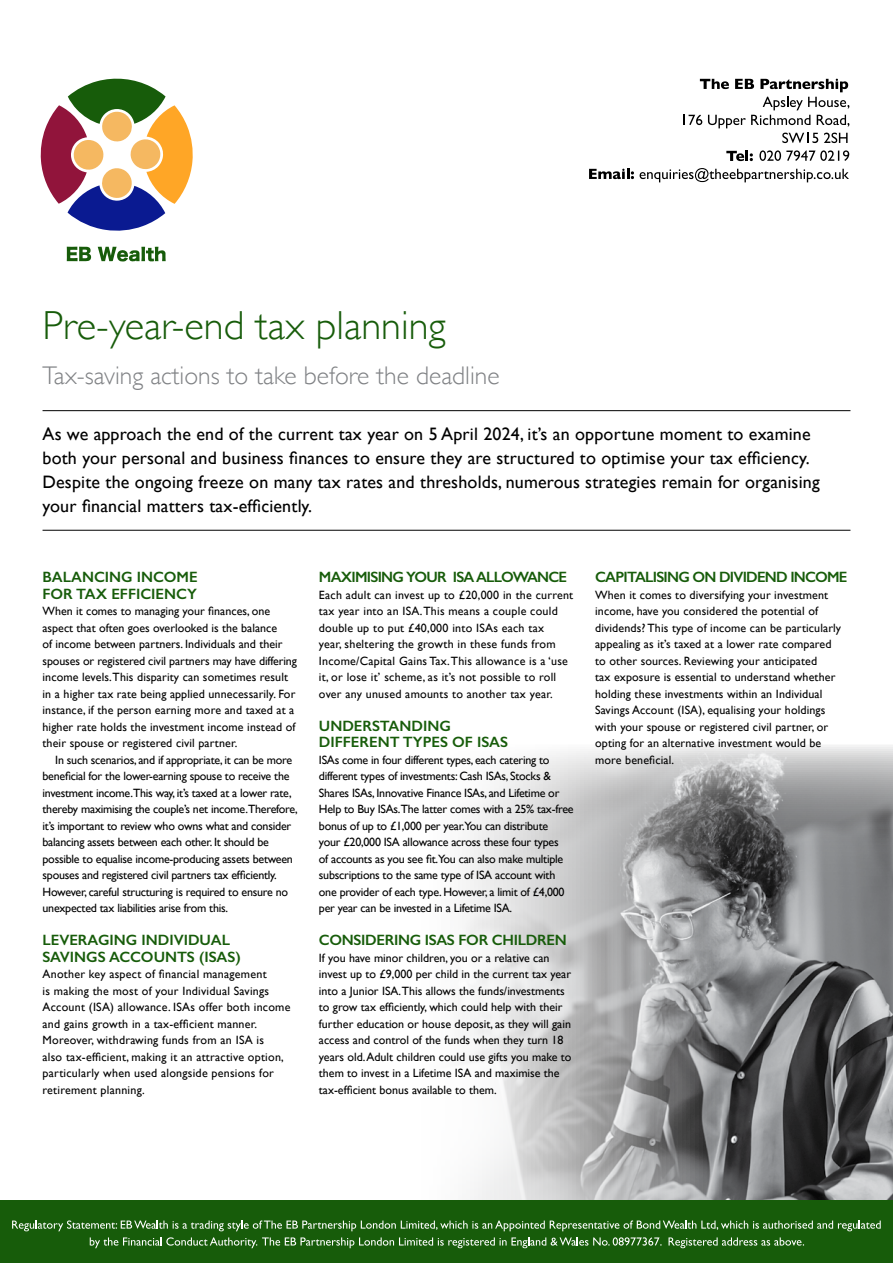
<style>
.page{position:relative;width:893px;height:1263px;background:#fff}
.page>*{position:absolute;margin:0;border:0;box-sizing:border-box;transform-origin:0 0}
.t1{font:300 40.5px "Gill Sans";color:#175c0a}
.t2{font:300 25.5px "Gill Sans";color:#808285}
.t3{font:18px/24px "Gill Sans";letter-spacing:.01em;color:#000}
.t4{font:600 15px/16.5px "Gill Sans";letter-spacing:-.01em;color:#175c0a}
.t5{font:600 15px "Gill Sans";letter-spacing:-.05em;color:#175c0a}
.t6{font:12px/16.5px "Gill Sans";color:#000}
.t7{font:12px/16.5px "Gill Sans";letter-spacing:-.02em;color:#000}
.t8{font:12px/16.5px "Gill Sans";letter-spacing:.02em;color:#000}
</style>
<div class="page">
<img style="left:466px;top:745px;width:427px;height:455px">
<hr style="left:43px;top:410px;width:807px;height:1px;background:#000">
<hr style="left:43px;top:530px;width:807px;height:1px;background:#000">
<div style="left:0;top:1200px;width:893px;height:63px;background:#175c0a"></div>
<svg style="left:12px;top:1220px;width:869px;height:11px"></svg>
<svg style="left:90px;top:1237px;width:572px;height:11px"></svg>
<svg style="left:668px;top:1237px;width:136px;height:11px"></svg>
<svg style="left:40px;top:78px;width:153px;height:153px"></svg>
<svg style="left:67px;top:247px;width:24px;height:14px"></svg>
<svg style="left:98px;top:247px;width:68px;height:15px"></svg>
<svg style="left:683px;top:79px;width:166px;height:64px"></svg>
<svg style="left:726px;top:151px;width:27px;height:10px"></svg>
<svg style="left:589px;top:169px;width:45px;height:10px"></svg>
<svg style="left:640px;top:168px;width:209px;height:14px"></svg>
<svg style="left:759px;top:150px;width:90px;height:11px"></svg>
<h1 class="t1" style="left:43px;top:303px;width:405px">Pre-year-end tax planning</h1>
<h2 class="t2" style="left:43px;top:361px;width:458px">Tax-saving actions to take before the deadline</h2>
<p class="t3" style="left:43px;top:422px;width:779px">As we approach the end of the current tax year on 5 April 2024, it’s an opportune moment to examine both your personal and business finances to ensure they are structured to optimise your tax efficiency.<br>Despite the ongoing freeze on many tax rates and thresholds, numerous strategies remain for organising your financial matters tax-efficiently.</p>
<p class="t4" style="left:43px;top:569px;width:157px">BALANCING INCOME<br>FOR TAX EFFICIENCY</p>
<p class="t6" style="left:43px;top:603px;width:256px">When it comes to managing your finances, one aspect that often goes overlooked is the balance<br>of income between partners. Individuals and their spouses or registered civil partners may have differing income levels. This disparity can sometimes result in a higher tax rate being applied unnecessarily. For instance, if the person earning more and taxed at a higher rate holds the investment income instead of their spouse or registered civil partner.</p>
<p class="t7" style="left:43px;top:751px;width:257px;text-indent:13px">In such scenarios, and if appropriate, it can be more beneficial for the lower-earning spouse to receive the investment income.This way, it’s taxed at a lower rate, thereby maximising the couple’s net income.Therefore, it’s important to review who owns what and consider balancing assets between each other. It should be possible to equalise income-producing assets between spouses and registered civil partners tax efficiently.<br>However, careful structuring is required to ensure no unexpected tax liabilities arise from this.</p>
<p class="t4" style="left:43px;top:932px;width:200px">LEVERAGING INDIVIDUAL<br>SAVINGS ACCOUNTS (ISAS)</p>
<p class="t8" style="left:43px;top:966px;width:250px">Another key aspect of financial management<br>is making the most of your Individual Savings Account (ISA) allowance. ISAs offer both income and gains growth in a tax-efficient manner.<br>Moreover, withdrawing funds from an ISA is<br>also tax-efficient, making it an attractive option, particularly when used alongside pensions for retirement planning.</p>
<p class="t5" style="left:319px;top:568px;width:250px">MAXIMISING YOUR ISA ALLOWANCE</p>
<p class="t8" style="left:319px;top:586px;width:256px">Each adult can invest up to £20,000 in the current tax year into an ISA. This means a couple could double up to put £40,000 into ISAs each tax<br>year, sheltering the growth in these funds from Income/Capital Gains Tax. This allowance is a ‘use it, or lose it’ scheme, as it’s not possible to roll over any unused amounts to another tax year.</p>
<p class="t4" style="left:319px;top:717px;width:191px">UNDERSTANDING<br>DIFFERENT TYPES OF ISAS</p>
<p class="t7" style="left:319px;top:751px;width:256px">ISAs come in four different types, each catering to different types of investments: Cash ISAs, Stocks &amp; Shares ISAs, Innovative Finance ISAs, and Lifetime or Help to Buy ISAs.The latter comes with a 25% tax-free bonus of up to £1,000 per year.You can distribute<br>your £20,000 ISA allowance across these four types<br>of accounts as you see fit.You can also make multiple subscriptions to the same type of ISA account with one provider of each type. However, a limit of £4,000 per year can be invested in a Lifetime ISA.</p>
<p class="t4" style="left:319px;top:932px;width:249px">CONSIDERING ISAS FOR CHILDREN</p>
<p class="t6" style="left:319px;top:949px;width:254px">If you have minor children, you or a relative can invest up to £9,000 per child in the current tax year into a Junior ISA.This allows the funds/investments to grow tax efficiently, which could help with their further education or house deposit, as they will gain access and control of the funds when they turn 18 years old. Adult children could use gifts you make to them to invest in a Lifetime ISA and maximise the tax-efficient bonus available to them.</p>
<p class="t5" style="left:595px;top:568px;width:254px">CAPITALISING ON DIVIDEND INCOME</p>
<p class="t6" style="left:595px;top:586px;width:247px">When it comes to diversifying your investment income, have you considered the potential of dividends? This type of income can be particularly appealing as it’s taxed at a lower rate compared to other sources. Reviewing your anticipated<br>tax exposure is essential to understand whether holding these investments within an Individual Savings Account (ISA), equalising your holdings with your spouse or registered civil partner, or opting for an alternative investment would be more beneficial.</p>
</div>
